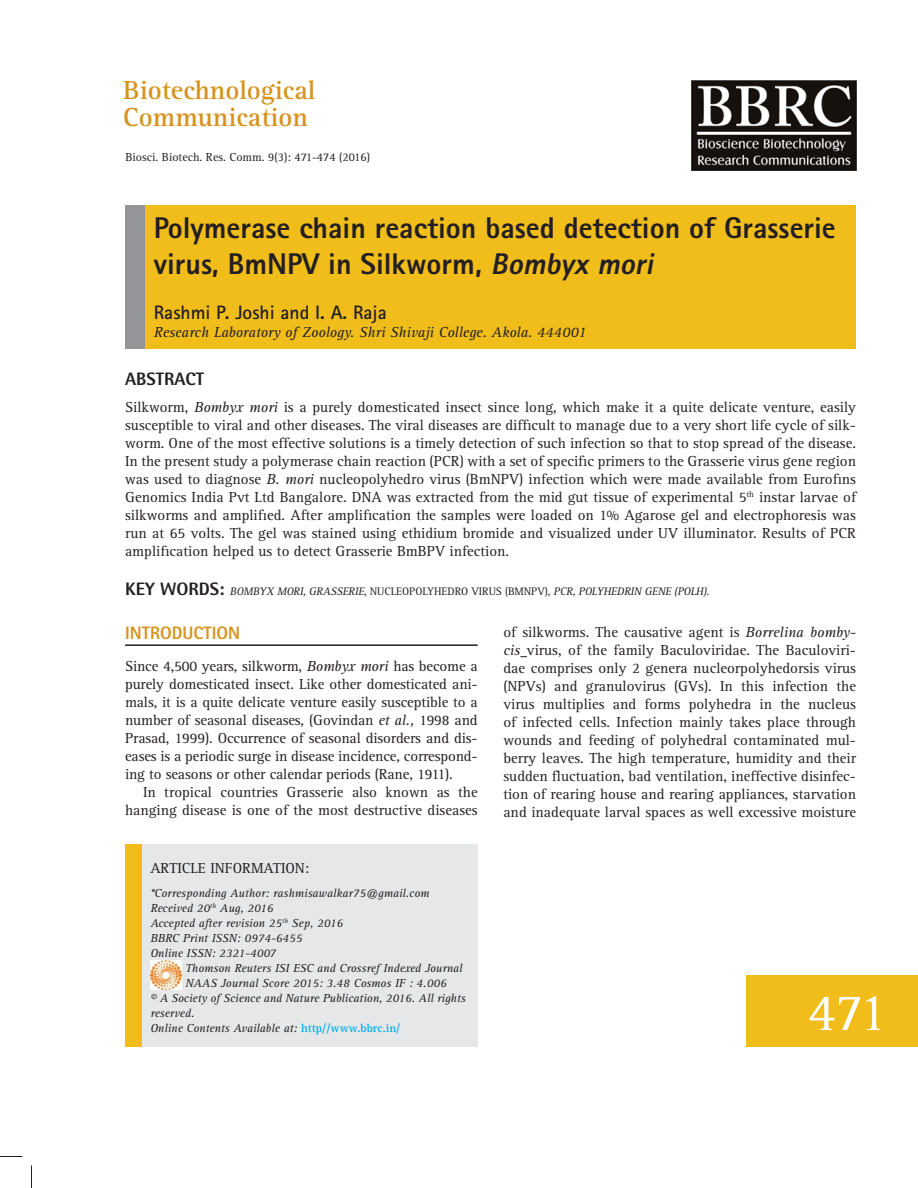
<style>
.page{position:relative;width:918px;height:1188px;background:#fff}
.page>*{position:absolute;margin:0;border:0;box-sizing:border-box;transform-origin:0 0}
.t1{font:54px "Rotis Serif Std";color:#fff}
.t2{font:800 30px/36px "Rotis Sans Serif Std";color:#231f20}
.t3{font:700 27px/27px "Rotis Serif Std";color:#d6931d}
.t4{font:700 19.5px "Rotis Sans Serif Std";color:#231f20}
.t5{font:800 18px "Rotis Sans Serif Std";color:#d6931d}
.t6{font:800 18px "Rotis Semi Sans Std";color:#231f20}
.t7{font:15px/18px "Rotis Serif Std";letter-spacing:-.01em;color:#231f20;text-align:justify}
.t8{font:italic 15px "Rotis Serif Std";color:#231f20}
.t9{font:italic 12px "Rotis Serif Std";color:#231f20}
.t10{font:12px "Rotis Serif Std";color:#231f20}
.t11{font:italic 11.25px "Rotis Serif Std";color:#231f20}
.s1{font-style:italic}
.s2{font-family:"Rotis Semi Sans Std";font-weight:800;font-style:normal;font-size:18px}
.s3{font-style:normal}
.s4{font-weight:700;font-style:normal;color:#00aeef}
</style>
<div class="page">
<div style="left:136px;top:205px;width:720px;height:144px;background:#f0bd1b"></div>
<div style="left:125px;top:205px;width:20px;height:144px;background:#939598"></div>
<div style="left:747px;top:975px;width:171px;height:72px;background:#f0bd1b"></div>
<img style="left:691px;top:81px;width:165px;height:90px">
<div style="left:141px;top:844px;width:337px;height:203px;background:#e6e7e8"></div>
<div style="left:125px;top:844px;width:16px;height:203px;background:#f0bd1b"></div>
<img style="left:150px;top:961px;width:31px;height:29px">
<hr style="left:125px;top:644px;width:353px;height:2px;background:#231f20">
<svg style="left:0;top:1156px;width:22px;height:1px"></svg>
<svg style="left:31px;top:1166px;width:1px;height:22px"></svg>
<p class="t3" style="left:123px;top:79px;width:194px">Biotechnological<br>Communication</p>
<p class="t10" style="left:125px;top:152px;width:246px">Biosci. Biotech. Res. Comm. 9(3): 471-474 (2016)</p>
<p class="t2" style="left:154px;top:213px;width:683px">Polymerase chain reaction based detection of Grasserie virus, BmNPV in Silkworm, <span class="s1">Bombyx mori</span></p>
<p class="t4" style="left:154px;top:305px;width:234px">Rashmi P. Joshi and I. A. Raja</p>
<p class="t8" style="left:154px;top:326px;width:434px">Research Laboratory of Zoology. Shri Shivaji College. Akola. 444001</p>
<p class="t6" style="left:125px;top:372px;width:81px">ABSTRACT</p>
<p class="t7" style="left:125px;top:399px;width:732px">Silkworm, <span class="s1">Bombyx mori</span> is a purely domesticated insect since long, which make it a quite delicate venture, easily susceptible to viral and other diseases. The viral diseases are difficult to manage due to a very short life cycle of silk&shy;worm. One of the most effective solutions is a timely detection of such infection so that to stop spread of the disease.<br>In the present study a polymerase chain reaction (PCR) with a set of specific primers to the Grasserie virus gene region was used to diagnose <span class="s1">B. mori</span> nucleopolyhedro virus (BmNPV) infection which were made available from Eurofins Genomics India Pvt Ltd Bangalore. DNA was extracted from the mid gut tissue of experimental 5<sup>th</sup> instar larvae of silkworms and amplified. After amplification the samples were loaded on 1% Agarose gel and electrophoresis was run at 65 volts. The gel was stained using ethidium bromide and visualized under UV illuminator. Results of PCR amplification helped us to detect Grasserie BmBPV infection.</p>
<p class="t11" style="left:125px;top:586px;width:587px"><span class="s2">K E Y W O R D S :</span> BOMBYX MORI, GRASSERIE<span class="s3">, N U C L E O P O LYH E D R O VI R U S ( B M N P V ) ,</span> PCR, POLYHEDRIN GENE (POLH).</p>
<p class="t5" style="left:125px;top:626px;width:117px">INTRODUCTION</p>
<p class="t7" style="left:125px;top:658px;width:354px">Since 4,500 years, silkworm, <span class="s1">Bombyx mori</span> has become a</p>
<p class="t7" style="left:125px;top:676px;width:354px">purely domesticated insect. Like other domesticated ani-</p>
<p class="t7" style="left:125px;top:694px;width:354px">mals, it is a quite delicate venture easily susceptible to a</p>
<p class="t7" style="left:125px;top:712px;width:354px">number of seasonal diseases, (Govindan <span class="s1">et al.,</span> 1998 and</p>
<p class="t7" style="left:125px;top:730px;width:354px">Prasad, 1999). Occurrence of seasonal disorders and dis-</p>
<p class="t7" style="left:125px;top:748px;width:354px">eases is a periodic surge in disease incidence, correspond-</p>
<p class="t7" style="left:125px;top:766px;width:329px">ing to seasons or other calendar periods (Rane, 1911).</p>
<p class="t7" style="left:143px;top:784px;width:336px">In tropical countries Grasserie also known as the</p>
<p class="t7" style="left:125px;top:802px;width:354px">hanging disease is one of the most destructive diseases</p>
<p class="t7" style="left:150px;top:860px;width:161px">ARTICLE INFORMATION:</p>
<p class="t9" style="left:150px;top:888px;width:281px">*Corresponding Author: rashmisawalkar75@gmail.com</p>
<p class="t9" style="left:150px;top:903px;width:125px">Received 20<sup>th</sup> Aug, 2016</p>
<p class="t9" style="left:150px;top:918px;width:194px">Accepted after revision 25<sup>th</sup> Sep, 2016</p>
<p class="t9" style="left:150px;top:933px;width:154px">BBRC Print ISSN: 0974-6455</p>
<p class="t9" style="left:150px;top:948px;width:127px">Online ISSN: 2321-4007</p>
<p class="t9" style="left:186px;top:963px;width:279px">Thomson Reuters ISI ESC and Crossref Indexed Journal</p>
<p class="t9" style="left:186px;top:978px;width:263px">NAAS Journal Score 2015: 3.48 Cosmos IF : 4.006</p>
<p class="t9" style="left:150px;top:993px;width:317px">© A Society of Science and Nature Publication, 2016. All rights</p>
<p class="t9" style="left:150px;top:1008px;width:45px">reserved.</p>
<p class="t9" style="left:150px;top:1023px;width:252px">Online Contents Available at: <span class="s4">http//www.bbrc.in/</span></p>
<p class="t7" style="left:503px;top:624px;width:354px">of silkworms. The causative agent is <span class="s1">Borrelina bomby&shy;cis</span> virus, of the family Baculoviridae. The Baculoviri&shy;dae comprises only 2 genera nucleorpolyhedorsis virus (NPVs) and granulovirus (GVs). In this infection the virus multiplies and forms polyhedra in the nucleus of infected cells. Infection mainly takes place through wounds and feeding of polyhedral contaminated mul&shy;berry leaves. The high temperature, humidity and their sudden fluctuation, bad ventilation, ineffective disinfec&shy;tion of rearing house and rearing appliances, starvation and inadequate larval spaces as well excessive moisture</p>
<p class="t1" style="left:807px;top:989px;width:81px">471</p>
</div>
